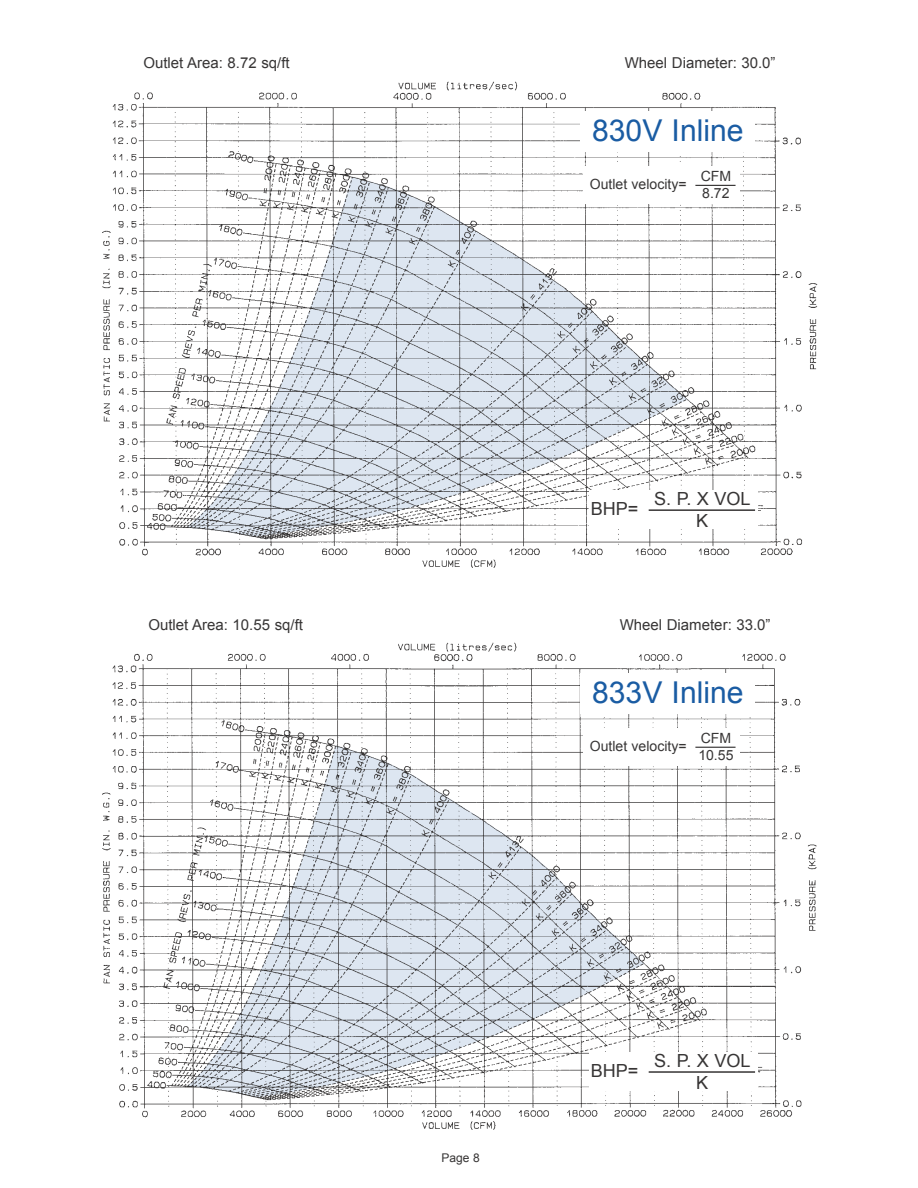
<style>
.page{position:relative;width:918px;height:1188px;background:#fff}
.page>*{position:absolute;margin:0;border:0;box-sizing:border-box;transform-origin:0 0}
.t1{font:30.15px "Arial";color:#1a5ca3}
.t2{font:18px/21.8px "Arial";color:#373535;text-align:center}
.t3{font:15px "Arial";color:#373535}
.t4{font:14.1px/17px "Arial";color:#373535}
.t5{font:12px "Arial";color:#373535}
</style>
<div class="page">
<img style="left:103px;top:81px;width:715px;height:487px">
<div style="left:580px;top:111px;width:175px;height:41px;background:#fff"></div>
<div style="left:584px;top:166px;width:156px;height:38px;background:#fff"></div>
<hr style="left:695px;top:185px;width:41px;height:1px;background:#373535">
<div style="left:589px;top:490px;width:169px;height:39px;background:#fff"></div>
<hr style="left:649px;top:509px;width:106px;height:2px;background:#373535">
<img style="left:103px;top:642px;width:714px;height:488px">
<div style="left:580px;top:673px;width:175px;height:41px;background:#fff"></div>
<div style="left:584px;top:728px;width:156px;height:38px;background:#fff"></div>
<hr style="left:695px;top:747px;width:41px;height:1px;background:#373535">
<div style="left:589px;top:1052px;width:169px;height:39px;background:#fff"></div>
<hr style="left:649px;top:1071px;width:106px;height:2px;background:#373535">
<p class="t3" style="left:143px;top:53px;width:148px">Outlet Area: 8.72 sq/ft</p>
<p class="t3" style="left:625px;top:53px;width:152px">Wheel Diameter: 30.0”</p>
<h1 class="t1" style="left:592px;top:111px;width:153px">830V Inline</h1>
<p class="t4" style="left:590px;top:176px;width:98px">Outlet velocity=</p>
<p class="t4" style="left:701px;top:168px;width:32px">CFM<br>8.72</p>
<p class="t2" style="left:591px;top:498px;width:49px">BHP=</p>
<p class="t2" style="left:654px;top:488px;width:98px">S. P. X VOL<br>K</p>
<p class="t3" style="left:148px;top:615px;width:156px">Outlet Area: 10.55 sq/ft</p>
<p class="t3" style="left:620px;top:615px;width:152px">Wheel Diameter: 33.0”</p>
<h1 class="t1" style="left:592px;top:673px;width:153px">833V Inline</h1>
<p class="t4" style="left:590px;top:738px;width:98px">Outlet velocity=</p>
<p class="t4" style="left:698px;top:730px;width:37px">CFM<br>10.55</p>
<p class="t5" style="left:441px;top:1150px;width:40px">Page 8</p>
<p class="t2" style="left:591px;top:1060px;width:49px">BHP=</p>
<p class="t2" style="left:654px;top:1050px;width:98px">S. P. X VOL<br>K</p>
</div>
